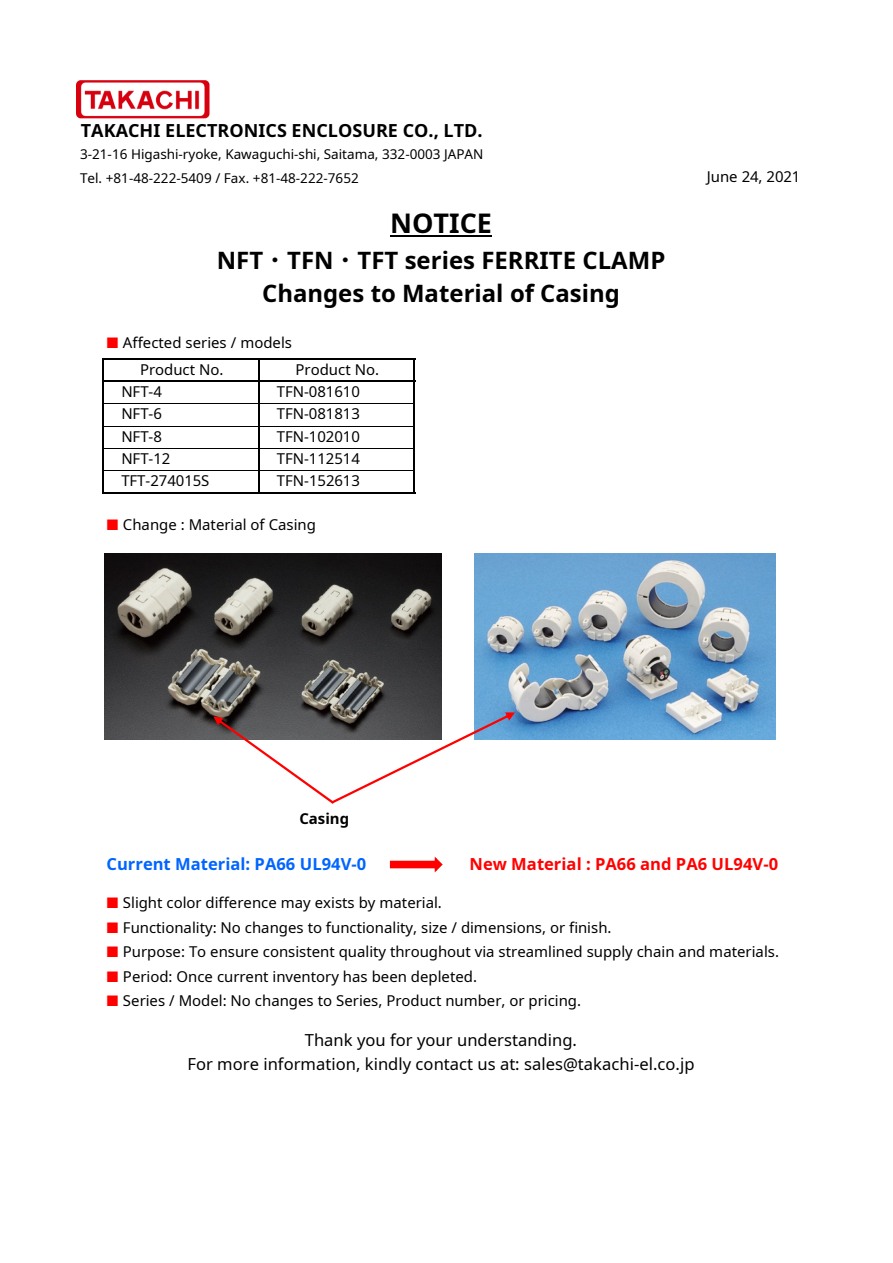
<style>
.page{position:relative;width:893px;height:1263px;background:#fff}
.page>*{position:absolute;margin:0;border:0;box-sizing:border-box;transform-origin:0 0}
.t1{font:700 27px "Noto Sans";color:#000}
.t2{font:700 24px/32.5px "Noto Sans";color:#000;text-align:center}
.t3{font:700 18px "Noto Sans";color:#000}
.t4{font:16.5px "Noto Sans";color:#000}
.t5{font:700 16.5px "Noto Sans";letter-spacing:.005em;color:#f00}
.t6{font:700 16.5px "Noto Sans";letter-spacing:.005em;color:#0065ff}
.t7{font:15px "Noto Sans";color:#000}
.t8{font:700 15px "Noto Sans";color:#000}
.t9{font:13.5px/23.7px "Noto Sans";color:#000}
.s1{font-family:"Yu Gothic"}
.s2{color:#f00}
</style>
<div class="page">
<hr style="left:390px;top:236px;width:102px;height:1px;background:#000">
<hr style="left:104px;top:404px;width:154px;height:1px;background:#000">
<hr style="left:104px;top:426px;width:154px;height:1px;background:#000">
<hr style="left:104px;top:448px;width:154px;height:1px;background:#000">
<hr style="left:104px;top:471px;width:154px;height:1px;background:#000">
<hr style="left:103px;top:358px;width:1px;height:136px;background:#000">
<hr style="left:258px;top:360px;width:2px;height:134px;background:#000">
<hr style="left:414px;top:360px;width:1px;height:134px;background:#000">
<hr style="left:104px;top:358px;width:311px;height:2px;background:#000">
<hr style="left:104px;top:381px;width:311px;height:1px;background:#000">
<hr style="left:260px;top:404px;width:154px;height:1px;background:#000">
<hr style="left:260px;top:426px;width:154px;height:1px;background:#000">
<hr style="left:260px;top:448px;width:154px;height:1px;background:#000">
<hr style="left:260px;top:471px;width:154px;height:1px;background:#000">
<hr style="left:104px;top:492px;width:311px;height:2px;background:#000">
<img style="left:76px;top:81px;width:134px;height:37px">
<img style="left:105px;top:553px;width:337px;height:187px">
<img style="left:475px;top:553px;width:300px;height:187px">
<svg style="left:213px;top:712px;width:302px;height:92px"></svg>
<svg style="left:389px;top:856px;width:54px;height:17px"></svg>
<p class="t3" style="left:81px;top:117px;width:403px">TAKACHI ELECTRONICS ENCLOSURE CO., LTD.</p>
<p class="t9" style="left:80px;top:142px;width:405px">3-21-16 Higashi-ryoke, Kawaguchi-shi, Saitama, 332-0003 JAPAN<br>Tel. +81-48-222-5409 / Fax. +81-48-222-7652</p>
<h1 class="t1" style="left:390px;top:204px;width:103px">NOTICE</h1>
<h2 class="t2" style="left:217px;top:244px;width:450px">NFT<span class="s1">・</span>TFN<span class="s1">・</span>TFT series FERRITE CLAMP<br>Changes to Material of Casing</h2>
<p class="t7" style="left:106px;top:332px;width:187px"><span class="s2">■</span> Affected series / models</p>
<p class="t7" style="left:140px;top:359px;width:85px">Product No.</p>
<p class="t7" style="left:296px;top:359px;width:85px">Product No.</p>
<p class="t7" style="left:121px;top:381px;width:42px">NFT-4</p>
<p class="t7" style="left:277px;top:381px;width:85px">TFN-081610</p>
<p class="t7" style="left:121px;top:403px;width:42px">NFT-6</p>
<p class="t7" style="left:277px;top:403px;width:85px">TFN-081813</p>
<p class="t7" style="left:121px;top:426px;width:42px">NFT-8</p>
<p class="t7" style="left:277px;top:426px;width:85px">TFN-102010</p>
<p class="t7" style="left:121px;top:448px;width:51px">NFT-12</p>
<p class="t7" style="left:277px;top:448px;width:85px">TFN-112514</p>
<p class="t7" style="left:121px;top:470px;width:90px">TFT-274015S</p>
<p class="t7" style="left:277px;top:470px;width:85px">TFN-152613</p>
<p class="t7" style="left:106px;top:514px;width:211px"><span class="s2">■</span> Change : Material of Casing</p>
<p class="t7" style="left:707px;top:166px;width:95px">June 24, 2021</p>
<p class="t8" style="left:299px;top:808px;width:51px">Casing</p>
<p class="t6" style="left:107px;top:852px;width:261px">Current Material: PA66 UL94V-0</p>
<p class="t5" style="left:469px;top:852px;width:310px">New Material : PA66 and PA6 UL94V-0</p>
<p class="t7" style="left:106px;top:892px;width:337px"><span class="s2">■</span> Slight color difference may exists by material.</p>
<p class="t7" style="left:106px;top:917px;width:507px"><span class="s2">■</span> Functionality: No changes to functionality, size / dimensions, or finish.</p>
<p class="t7" style="left:106px;top:941px;width:674px"><span class="s2">■</span> Purpose: To ensure consistent quality throughout via streamlined supply chain and materials.</p>
<p class="t7" style="left:106px;top:966px;width:372px"><span class="s2">■</span> Period: Once current inventory has been depleted.</p>
<p class="t7" style="left:106px;top:990px;width:476px"><span class="s2">■</span> Series / Model: No changes to Series, Product number, or pricing.</p>
<p class="t4" style="left:305px;top:1028px;width:274px">Thank you for your understanding.</p>
<p class="t4" style="left:187px;top:1053px;width:509px">For more information, kindly contact us at: sales@takachi-el.co.jp</p>
</div>
